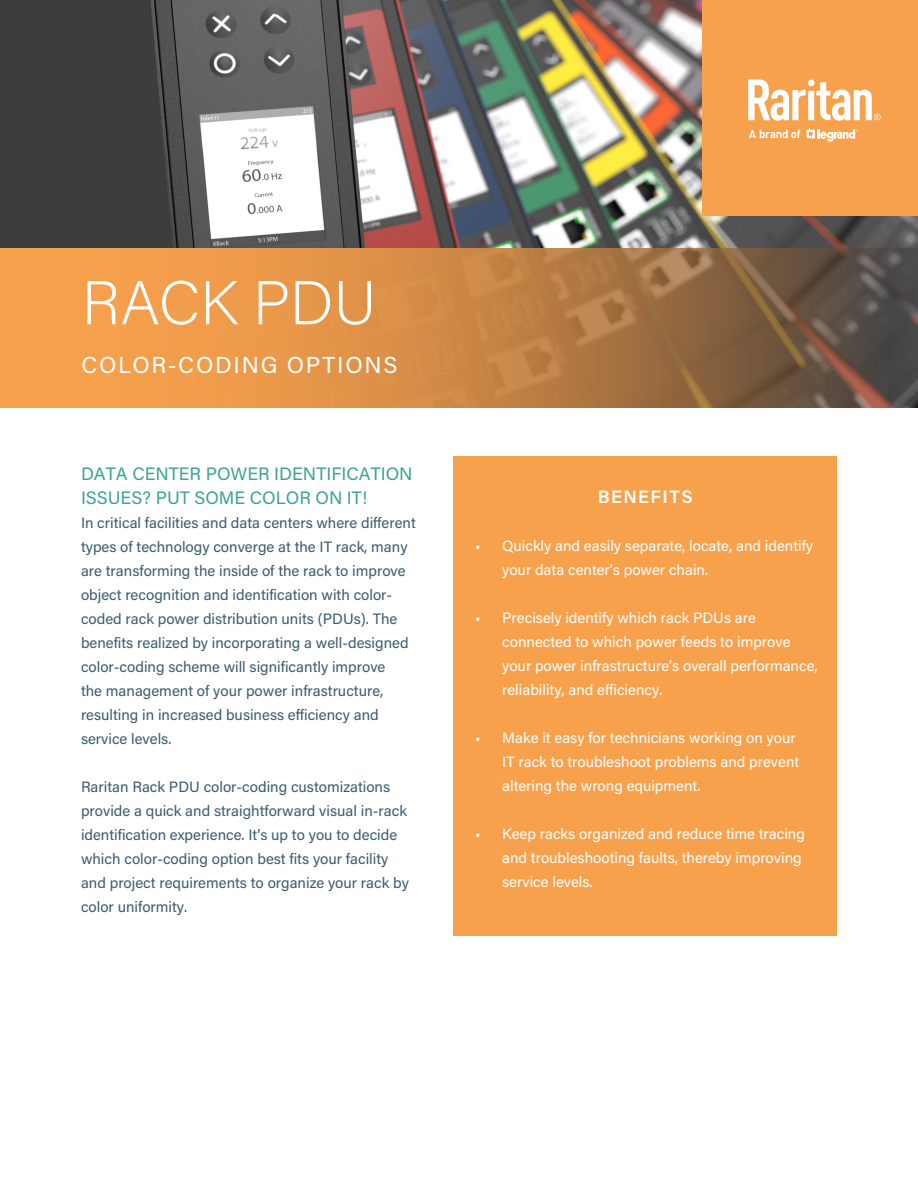
<style>
.page{position:relative;width:918px;height:1188px;background:#fff}
.page>*{position:absolute;margin:0;border:0;box-sizing:border-box;transform-origin:0 0}
.t1{font:200 61.65px "Acumin Pro";letter-spacing:-.005em;color:#fff}
.t2{font:23.1px "Acumin Pro";letter-spacing:.075em;color:#fff}
.t3{font:18px/24px "Acumin Pro";color:#3da395}
.t4{font:600 18px "Acumin Pro";letter-spacing:.08em;color:#fff}
.t5{font:15px/24px "Acumin Pro";color:#3b5c6d}
.t6{font:15px/24px "Acumin Pro";color:#fff}
</style>
<div class="page">
<svg style="left:0;top:0;width:918px;height:248px"></svg>
<div style="left:453px;top:456px;width:384px;height:480px;background:#f8a14d"></div>
<svg style="left:0;top:248px;width:918px;height:160px;background:#be8146"></svg>
<div style="left:702px;top:0;width:216px;height:216px;background:#f8a14d"></div>
<svg style="left:807px;top:129px;width:51px;height:13px"></svg>
<svg style="left:749px;top:130px;width:51px;height:8px"></svg>
<svg style="left:748px;top:79px;width:133px;height:42px"></svg>
<p class="t1" style="left:81px;top:260px;width:297px">RACK PDU</p>
<p class="t2" style="left:81px;top:349px;width:318px">COLOR-CODING OPTIONS</p>
<p class="t3" style="left:81px;top:461px;width:333px">DATA CENTER POWER IDENTIFICATION<br>ISSUES? PUT SOME COLOR ON IT!</p>
<p class="t5" style="left:81px;top:510px;width:336px">In critical facilities and data centers where different types of technology converge at the IT rack, many are transforming the inside of the rack to improve object recognition and identification with color&shy;coded rack power distribution units (PDUs). The benefits realized by incorporating a well-designed color-coding scheme will significantly improve<br>the management of your power infrastructure, resulting in increased business efficiency and service levels.</p>
<p class="t5" style="left:81px;top:774px;width:329px">Raritan Rack PDU color-coding customizations provide a quick and straightforward visual in-rack identification experience. It’s up to you to decide which color-coding option best fits your facility and project requirements to organize your rack by color uniformity.</p>
<p class="t4" style="left:598px;top:484px;width:96px">BENEFITS</p>
<p class="t6" style="left:502px;top:533px;width:312px;text-indent:-27px">• Quickly and easily separate, locate, and identify your data center’s power chain.</p>
<p class="t6" style="left:502px;top:605px;width:317px;text-indent:-27px">• Precisely identify which rack PDUs are connected to which power feeds to improve your power infrastructure’s overall performance, reliability, and efficiency.</p>
<p class="t6" style="left:502px;top:725px;width:299px;text-indent:-27px">• Make it easy for technicians working on your<br>IT rack to troubleshoot problems and prevent altering the wrong equipment.</p>
<p class="t6" style="left:502px;top:821px;width:304px;text-indent:-27px">• Keep racks organized and reduce time tracing and troubleshooting faults, thereby improving service levels.</p>
</div>
